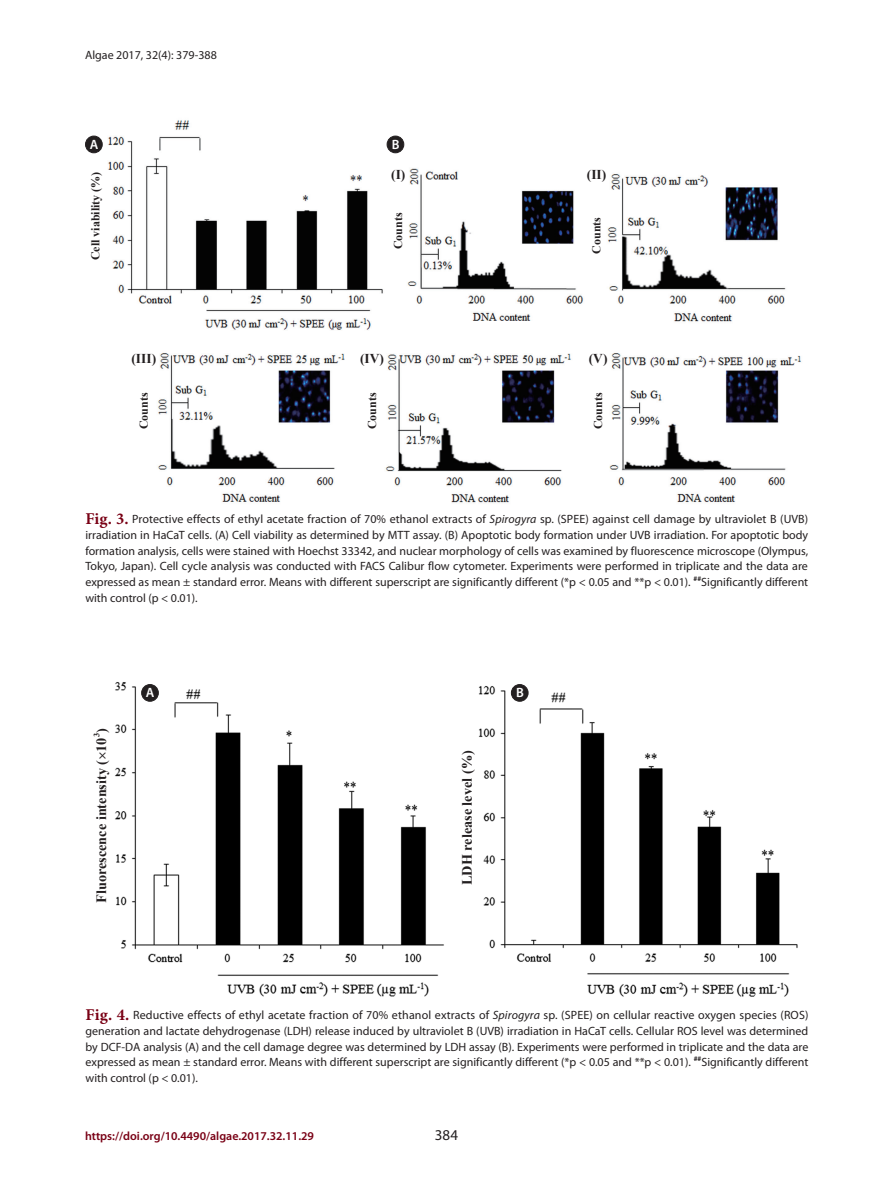
<style>
.page{position:relative;width:893px;height:1191px;background:#fff}
.page>*{position:absolute;margin:0;border:0;box-sizing:border-box;transform-origin:0 0}
.t1{font:15px "Myriad Pro";color:#231f20}
.t2{font:700 14.25px "Times New Roman";color:#231f20}
.t3{font:700 13.5px "Times New Roman";color:#231f20}
.t4{font:600 13.5px "Myriad Pro";color:#fff}
.t5{font:12px/15.8px "Myriad Pro";color:#231f20;text-align:justify}
.t6{font:700 12px "Times New Roman";color:#231f20}
.t7{font:600 12px "Myriad Pro";color:#790015}
.t8{font:700 8.25px "Times New Roman";color:#231f20}
.t9{font:700 7.05px "Myriad Pro";color:#231f20}
.s1{font-family:"Minion Pro";font-weight:700;font-size:16.5px;color:#790015}
.s2{font-style:italic}
.s3{font-family:"Utopia";font-weight:400;font-style:italic}
</style>
<div class="page">
<img style="left:85px;top:120px;width:716px;height:383px">
<div style="left:86px;top:136px;width:16px;height:17px;background:#231f20;border-radius:50%"></div>
<div style="left:85px;top:136px;width:17px;height:17px;border:1px solid #231f20;border-radius:50%"></div>
<div style="left:387px;top:136px;width:17px;height:17px;background:#231f20;border-radius:50%"></div>
<div style="left:387px;top:136px;width:17px;height:17px;border:1px solid #231f20;border-radius:50%"></div>
<img style="left:115px;top:682px;width:683px;height:315px">
<div style="left:142px;top:684px;width:16px;height:17px;background:#231f20;border-radius:50%"></div>
<div style="left:141px;top:684px;width:17px;height:17px;border:1px solid #231f20;border-radius:50%"></div>
<div style="left:511px;top:684px;width:17px;height:17px;background:#231f20;border-radius:50%"></div>
<div style="left:511px;top:684px;width:17px;height:17px;border:1px solid #231f20;border-radius:50%"></div>
<p class="t5" style="left:85px;top:47px;width:133px">Algae 2017, 32(4): 379-388</p>
<p class="t4" style="left:90px;top:137px;width:10px">A</p>
<p class="t4" style="left:392px;top:137px;width:9px">B</p>
<p class="t3" style="left:391px;top:165px;width:16px">(I)</p>
<p class="t3" style="left:587px;top:165px;width:21px">(II)</p>
<p class="t6" style="left:87px;top:260px;width:90px;rotate:-90deg">Cell viability (%)</p>
<p class="t6" style="left:390px;top:249px;width:38px;rotate:-90deg">Counts</p>
<p class="t6" style="left:588px;top:254px;width:38px;rotate:-90deg">Counts</p>
<p class="t3" style="left:131px;top:349px;width:26px">(III)</p>
<p class="t3" style="left:360px;top:349px;width:25px">(IV)</p>
<p class="t3" style="left:589px;top:349px;width:20px">(V)</p>
<p class="t6" style="left:135px;top:429px;width:38px;rotate:-90deg">Counts</p>
<p class="t6" style="left:364px;top:429px;width:38px;rotate:-90deg">Counts</p>
<p class="t6" style="left:590px;top:429px;width:38px;rotate:-90deg">Counts</p>
<p class="t5" style="left:85px;top:511px;width:724px"><span class="s1">Fig. 3.</span> Protective effects of ethyl acetate fraction of 70% ethanol extracts of <span class="s2">Spirogyra</span> sp. (SPEE) against cell damage by ultraviolet B (UVB) irradiation in HaCaT cells. (A) Cell viability as determined by MTT assay. (B) Apoptotic body formation under UVB irradiation. For apoptotic body formation analysis, cells were stained with Hoechst 33342, and nuclear morphology of cells was examined by fluorescence microscope (Olympus, Tokyo, Japan). Cell cycle analysis was conducted with FACS Calibur flow cytometer. Experiments were performed in triplicate and the data are expressed as mean ± standard error. Means with different superscript are significantly different (*p &lt; 0.05 and **p &lt; 0.01).</p>
<p class="t9" style="left:694px;top:574px;width:9px">##</p>
<p class="t5" style="left:701px;top:574px;width:108px">Significantly different</p>
<p class="t5" style="left:85px;top:590px;width:114px">with control (p &lt; 0.01).</p>
<p class="t2" style="left:91px;top:903px;width:176px;rotate:-90deg">Fluorescence intensity (<span class="s3">×</span>10 )</p>
<p class="t8" style="left:91px;top:737px;width:6px;rotate:-90deg">3</p>
<p class="t4" style="left:146px;top:685px;width:10px">A</p>
<p class="t4" style="left:516px;top:685px;width:9px">B</p>
<p class="t2" style="left:457px;top:885px;width:136px;rotate:-90deg">LDH release level (%)</p>
<p class="t5" style="left:86px;top:1007px;width:724px"><span class="s1">Fig. 4.</span> Reductive effects of ethyl acetate fraction of 70% ethanol extracts of <span class="s2">Spirogyra</span> sp. (SPEE) on cellular reactive oxygen species (ROS) generation and lactate dehydrogenase (LDH) release induced by ultraviolet B (UVB) irradiation in HaCaT cells. Cellular ROS level was determined by DCF-DA analysis (A) and the cell damage degree was determined by LDH assay (B). Experiments were performed in triplicate and the data are expressed as mean ± standard error. Means with different superscript are significantly different (*p &lt; 0.05 and **p &lt; 0.01).</p>
<p class="t9" style="left:694px;top:1054px;width:9px">##</p>
<p class="t5" style="left:701px;top:1054px;width:108px">Significantly different</p>
<p class="t5" style="left:86px;top:1070px;width:114px">with control (p &lt; 0.01).</p>
<p class="t7" style="left:85px;top:1129px;width:230px">https://doi.org/10.4490/algae.2017.32.11.29</p>
<p class="t1" style="left:435px;top:1126px;width:25px">384</p>
</div>
